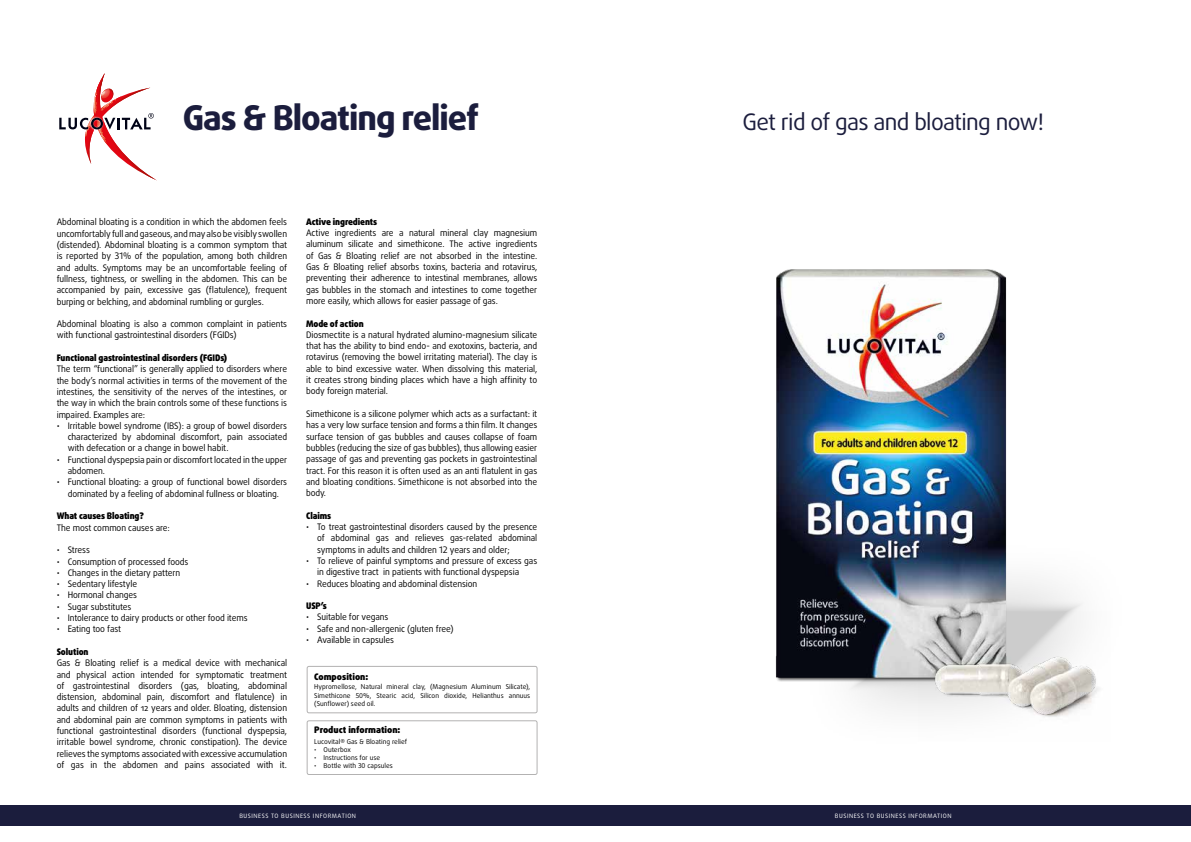
<style>
.page{position:relative;width:1191px;height:842px;background:#fff}
.page>*{position:absolute;margin:0;border:0;box-sizing:border-box;transform-origin:0 0}
.t1{font:800 34px "Daxline Pro";letter-spacing:-.03em;color:#1b1d3d}
.t2{font:22.7px "Daxline Pro";letter-spacing:-.03em;color:#1b1d3d}
.t3{font:9px/11.3px "Daxline Pro";letter-spacing:-.01em;color:#000;text-align:justify;scale:.95 1}
.t4{font:900 9px "Daxline Pro";letter-spacing:-.01em;color:#000;scale:.95 1}
.t5{font:900 9px "Daxline Pro";letter-spacing:-.01em;color:#000}
.t6{font:6.7px/8px "Daxline Pro";color:#000;text-align:justify}
.t7{font:6px "Daxline Pro";letter-spacing:.09em;color:#fff}
</style>
<div class="page">
<div style="left:0;top:805px;width:1191px;height:21px;background:#1b1d3d"></div>
<img style="left:775px;top:269px;width:264px;height:432px">
<div style="left:307px;top:666px;width:230px;height:47px;border:1px solid #b3b2b2;border-radius:2px"></div>
<div style="left:307px;top:721px;width:230px;height:54px;border:1px solid #b3b2b2;border-radius:2px"></div>
<img style="left:918px;top:612px;width:181px;height:105px">
<svg style="left:59px;top:73px;width:98px;height:108px"></svg>
<h1 class="t1" style="left:183px;top:95px;width:298px">Gas &amp; Bloating relief</h1>
<p class="t3" style="left:57px;top:217px;width:244px">Abdominal bloating is a condition in which the abdomen feels uncomfortably full and gaseous, and may also be visibly swollen (distended). Abdominal bloating is a common symptom that is reported by 31% of the population, among both children and adults. Symptoms may be an uncomfortable feeling of fullness, tightness, or swelling in the abdomen. This can be accompanied by pain, excessive gas (flatulence), frequent burping or belching, and abdominal rumbling or gurgles.</p>
<p class="t3" style="left:57px;top:318px;width:244px">Abdominal bloating is also a common complaint in patients with functional gastrointestinal disorders (FGIDs)</p>
<p class="t4" style="left:57px;top:352px;width:181px">Functional gastrointestinal disorders (FGIDs)</p>
<p class="t3" style="left:57px;top:364px;width:244px">The term “functional” is generally applied to disorders where the body’s normal activities in terms of the movement of the intestines, the sensitivity of the nerves of the intestines, or the way in which the brain controls some of these functions is impaired. Examples are:</p>
<p class="t3" style="left:68px;top:420px;width:232px;text-indent:-11px">• Irritable bowel syndrome (IBS): a group of bowel disorders characterized by abdominal discomfort, pain associated with defecation or a change in bowel habit.</p>
<p class="t3" style="left:68px;top:454px;width:232px;text-indent:-11px">• Functional dyspepsia pain or discomfort located in the upper abdomen.</p>
<p class="t3" style="left:57px;top:477px;width:244px;text-align:center">• Functional bloating: a group of functional bowel disorders dominated by a feeling of abdominal fullness or bloating.</p>
<p class="t4" style="left:57px;top:510px;width:93px">What causes Bloating?</p>
<p class="t3" style="left:57px;top:522px;width:121px">The most common causes are:</p>
<p class="t3" style="left:57px;top:544px;width:36px">• Stress</p>
<p class="t3" style="left:57px;top:556px;width:140px">• Consumption of processed foods</p>
<p class="t3" style="left:57px;top:567px;width:131px">• Changes in the dietary pattern</p>
<p class="t3" style="left:57px;top:578px;width:86px">• Sedentary lifestyle</p>
<p class="t3" style="left:57px;top:590px;width:86px">• Hormonal changes</p>
<p class="t3" style="left:57px;top:601px;width:80px">• Sugar substitutes</p>
<p class="t3" style="left:57px;top:612px;width:202px">• Intolerance to dairy products or other food items</p>
<p class="t3" style="left:57px;top:623px;width:69px">• Eating too fast</p>
<p class="t4" style="left:57px;top:646px;width:35px">Solution</p>
<p class="t3" style="left:57px;top:657px;width:244px">Gas &amp; Bloating relief is a medical device with mechanical and physical action intended for symptomatic treatment of gastrointestinal disorders (gas, bloating, abdominal distension, abdominal pain, discomfort and flatulence) in adults and children of 12 years and older. Bloating, distension and abdominal pain are common symptoms in patients with functional gastrointestinal disorders (functional dyspepsia, irritable bowel syndrome, chronic constipation). The device relieves the symptoms associated with excessive accumulation of gas in the abdomen and pains associated with it.</p>
<p class="t4" style="left:306px;top:216px;width:76px">Active ingredients</p>
<p class="t3" style="left:306px;top:227px;width:245px">Active ingredients are a natural mineral clay magnesium aluminum silicate and simethicone. The active ingredients of Gas &amp; Bloating relief are not absorbed in the intestine.<br>Gas &amp; Bloating relief absorbs toxins, bacteria and rotavirus, preventing their adherence to intestinal membranes, allows gas bubbles in the stomach and intestines to come together more easily, which allows for easier passage of gas.</p>
<p class="t4" style="left:306px;top:317px;width:62px">Mode of action</p>
<p class="t3" style="left:306px;top:329px;width:245px">Diosmectite is a natural hydrated alumino-magnesium silicate that has the ability to bind endo- and exotoxins, bacteria, and rotavirus (removing the bowel irritating material). The clay is able to bind excessive water. When dissolving this material, it creates strong binding places which have a high affinity to body foreign material.</p>
<p class="t3" style="left:306px;top:408px;width:245px">Simethicone is a silicone polymer which acts as a surfactant: it has a very low surface tension and forms a thin film. It changes surface tension of gas bubbles and causes collapse of foam bubbles (reducing the size of gas bubbles), thus allowing easier passage of gas and preventing gas pockets in gastrointestinal tract. For this reason it is often used as an anti flatulent in gas and bloating conditions. Simethicone is not absorbed into the body.</p>
<p class="t4" style="left:306px;top:509px;width:28px">Claims</p>
<p class="t3" style="left:317px;top:521px;width:233px;text-indent:-11px">• To treat gastrointestinal disorders caused by the presence of abdominal gas and relieves gas-related abdominal symptoms in adults and children 12 years and older;</p>
<p class="t3" style="left:317px;top:555px;width:233px;text-indent:-11px">• To relieve of painful symptoms and pressure of excess gas in digestive tract in patients with functional dyspepsia</p>
<p class="t3" style="left:306px;top:578px;width:182px">• Reduces bloating and abdominal distension</p>
<p class="t4" style="left:306px;top:600px;width:23px">USP’s</p>
<p class="t3" style="left:306px;top:612px;width:88px">• Suitable for vegans</p>
<p class="t3" style="left:306px;top:623px;width:157px">• Safe and non-allergenic (gluten free)</p>
<p class="t3" style="left:306px;top:634px;width:94px">• Available in capsules</p>
<p class="t5" style="left:314px;top:671px;width:56px">Composition:</p>
<p class="t6" style="left:314px;top:683px;width:217px">Hypromellose, Natural mineral clay, (Magnesium Aluminum Silicate), Simethicone 50%, Stearic acid, Silicon dioxide, Helianthus annuus (Sunflower) seed oil.</p>
<p class="t5" style="left:314px;top:724px;width:88px">Product information:</p>
<p class="t6" style="left:314px;top:737px;width:94px">Lucovital® Gas &amp; Bloating relief</p>
<p class="t6" style="left:314px;top:745px;width:38px">• Outerbox</p>
<p class="t6" style="left:314px;top:754px;width:67px">• Instructions for use</p>
<p class="t6" style="left:314px;top:762px;width:80px">• Bottle with 30 capsules</p>
<h2 class="t2" style="left:742px;top:107px;width:303px">Get rid of gas and bloating now!</h2>
<p class="t7" style="left:239px;top:812px;width:118px">BUSINESS TO BUSINESS INFORMATION</p>
<p class="t7" style="left:835px;top:812px;width:118px">BUSINESS TO BUSINESS INFORMATION</p>
</div>
